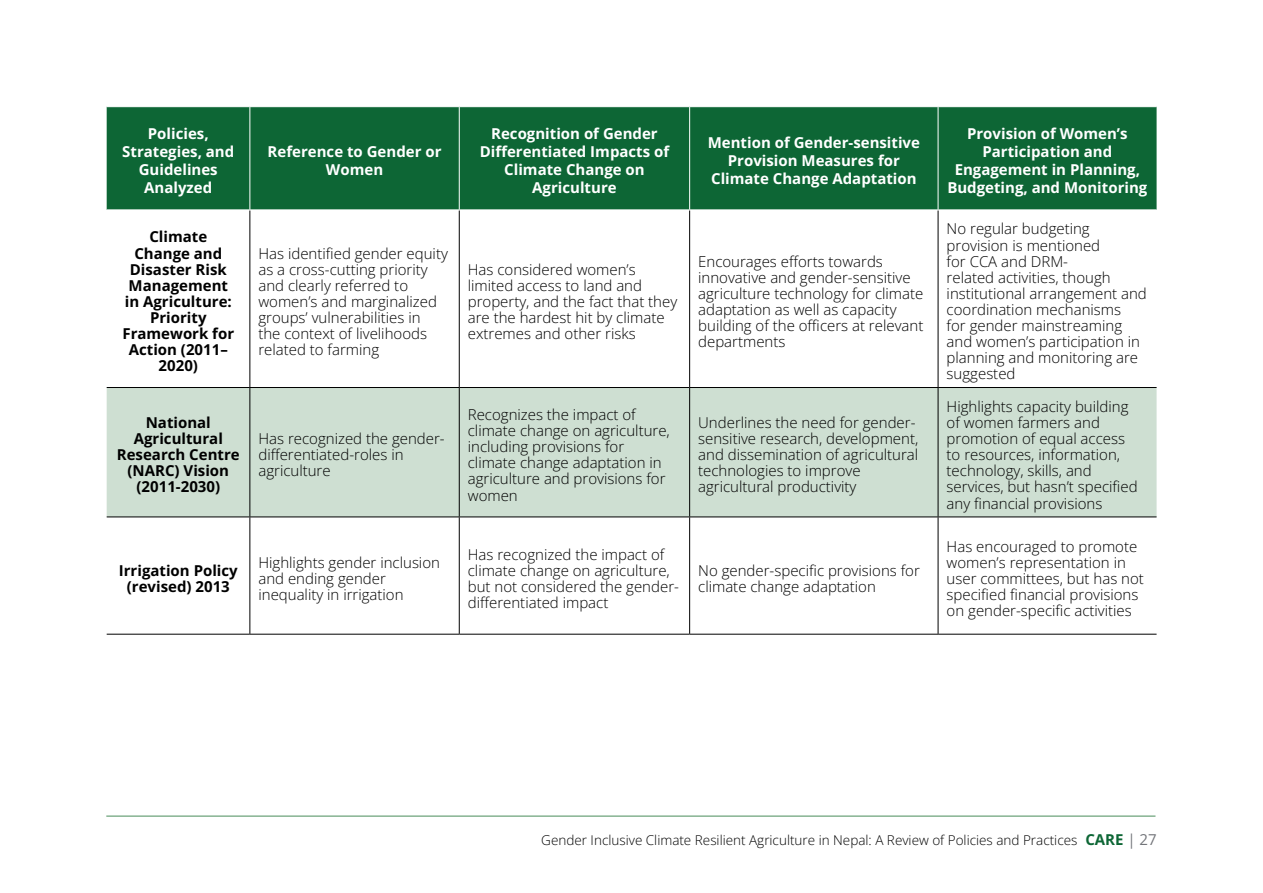
<style>
.page{position:relative;width:1263px;height:893px;background:#fff}
.page>*{position:absolute;margin:0;border:0;box-sizing:border-box;transform-origin:0 0}
.t1{font:300 15px/16px "Open Sans";color:#000}
.t2{font:700 15px/18px "Open Sans";color:#fff;text-align:center}
.t3{font:700 15px/16px "Open Sans";color:#000;text-align:center}
.t4{font:300 13.5px "Open Sans";color:#000}
.s1{font-weight:700;font-size:15px;color:#0d6635}
.s2{font-weight:400;font-size:15px;color:#73757a}
</style>
<div class="page">
<hr style="left:106px;top:815px;width:1049px;height:2px;background:#85b391">
<div style="left:107px;top:107px;width:1049px;height:102px;background:#0d6635"></div>
<div style="left:107px;top:388px;width:1049px;height:129px;background:#cedfd2"></div>
<hr style="left:249px;top:210px;width:1px;height:177px;background:#000">
<hr style="left:459px;top:210px;width:1px;height:177px;background:#000">
<hr style="left:689px;top:210px;width:1px;height:177px;background:#000">
<hr style="left:938px;top:210px;width:1px;height:177px;background:#000">
<hr style="left:107px;top:387px;width:143px;height:1px;background:#000">
<hr style="left:250px;top:387px;width:209px;height:1px;background:#000">
<hr style="left:249px;top:388px;width:1px;height:129px;background:#000">
<hr style="left:459px;top:387px;width:231px;height:1px;background:#000">
<hr style="left:459px;top:388px;width:1px;height:129px;background:#000">
<hr style="left:690px;top:387px;width:248px;height:1px;background:#000">
<hr style="left:689px;top:388px;width:1px;height:129px;background:#000">
<hr style="left:938px;top:387px;width:218px;height:1px;background:#000">
<hr style="left:938px;top:388px;width:1px;height:129px;background:#000">
<hr style="left:107px;top:517px;width:143px;height:1px;background:#000">
<hr style="left:250px;top:517px;width:209px;height:1px;background:#000">
<hr style="left:249px;top:517px;width:1px;height:117px;background:#000">
<hr style="left:459px;top:517px;width:231px;height:1px;background:#000">
<hr style="left:459px;top:517px;width:1px;height:117px;background:#000">
<hr style="left:690px;top:517px;width:248px;height:1px;background:#000">
<hr style="left:689px;top:517px;width:1px;height:117px;background:#000">
<hr style="left:938px;top:517px;width:218px;height:1px;background:#000">
<hr style="left:938px;top:517px;width:1px;height:117px;background:#000">
<hr style="left:249px;top:107px;width:1px;height:102px;background:#fff">
<hr style="left:459px;top:107px;width:1px;height:102px;background:#fff">
<hr style="left:689px;top:107px;width:1px;height:102px;background:#fff">
<hr style="left:938px;top:107px;width:1px;height:102px;background:#fff">
<hr style="left:107px;top:634px;width:143px;height:1px;background:#000">
<hr style="left:250px;top:634px;width:209px;height:1px;background:#000">
<hr style="left:459px;top:634px;width:231px;height:1px;background:#000">
<hr style="left:690px;top:634px;width:248px;height:1px;background:#000">
<hr style="left:938px;top:634px;width:218px;height:1px;background:#000">
<p class="t2" style="left:122px;top:124px;width:113px">Policies,<br>Strategies, and<br>Guidelines<br>Analyzed</p>
<p class="t3" style="left:122px;top:229px;width:113px">Climate<br>Change and<br>Disaster Risk<br>Management in Agriculture:<br>Priority<br>Framework for<br>Action (2011–<br>2020)</p>
<p class="t3" style="left:117px;top:414px;width:124px">National<br>Agricultural<br>Research Centre (NARC) Vision (2011-2030)</p>
<p class="t2" style="left:268px;top:142px;width:175px">Reference to Gender or<br>Women</p>
<p class="t1" style="left:258px;top:245px;width:191px">Has identified gender equity as a cross-cutting priority and clearly referred to women’s and marginalized groups’ vulnerabilities in<br>the context of livelihoods related to farming</p>
<p class="t1" style="left:258px;top:430px;width:188px">Has recognized the gender&shy;differentiated-roles in agriculture</p>
<p class="t2" style="left:480px;top:124px;width:191px">Recognition of Gender<br>Differentiated Impacts of<br>Climate Change on<br>Agriculture</p>
<p class="t2" style="left:708px;top:133px;width:214px">Mention of Gender-sensitive<br>Provision Measures for<br>Climate Change Adaptation</p>
<p class="t2" style="left:947px;top:124px;width:202px">Provision of Women’s<br>Participation and<br>Engagement in Planning,<br>Budgeting, and Monitoring</p>
<p class="t1" style="left:468px;top:261px;width:211px">Has considered women’s limited access to land and property, and the fact that they are the hardest hit by climate extremes and other risks</p>
<p class="t1" style="left:698px;top:253px;width:227px">Encourages efforts towards innovative and gender-sensitive agriculture technology for climate adaptation as well as capacity building of the officers at relevant departments</p>
<p class="t1" style="left:468px;top:406px;width:203px">Recognizes the impact of climate change on agriculture, including provisions for climate change adaptation in agriculture and provisions for women</p>
<p class="t1" style="left:698px;top:414px;width:222px">Underlines the need for gender&shy;sensitive research, development, and dissemination of agricultural technologies to improve agricultural productivity</p>
<p class="t1" style="left:947px;top:221px;width:202px">No regular budgeting provision is mentioned<br>for CCA and DRM-<br>related activities, though institutional arrangement and coordination mechanisms<br>for gender mainstreaming and women’s participation in planning and monitoring are suggested</p>
<p class="t1" style="left:947px;top:398px;width:192px">Highlights capacity building of women farmers and promotion of equal access to resources, information, technology, skills, and services, but hasn’t specified any financial provisions</p>
<p class="t3" style="left:119px;top:562px;width:120px">Irrigation Policy (revised) 2013</p>
<p class="t1" style="left:258px;top:554px;width:183px">Highlights gender inclusion and ending gender inequality in irrigation</p>
<p class="t1" style="left:468px;top:546px;width:213px">Has recognized the impact of climate change on agriculture, but not considered the gender&shy;differentiated impact</p>
<p class="t1" style="left:698px;top:562px;width:223px">No gender-specific provisions for climate change adaptation</p>
<p class="t1" style="left:947px;top:538px;width:199px">Has encouraged to promote women’s representation in user committees, but has not specified financial provisions on gender-specific activities</p>
<p class="t4" style="left:541px;top:831px;width:617px">Gender Inclusive Climate Resilient Agriculture in Nepal: A Review of Policies and Practices <span class="s1">CARE</span> <span class="s2">| 27</span></p>
</div>
